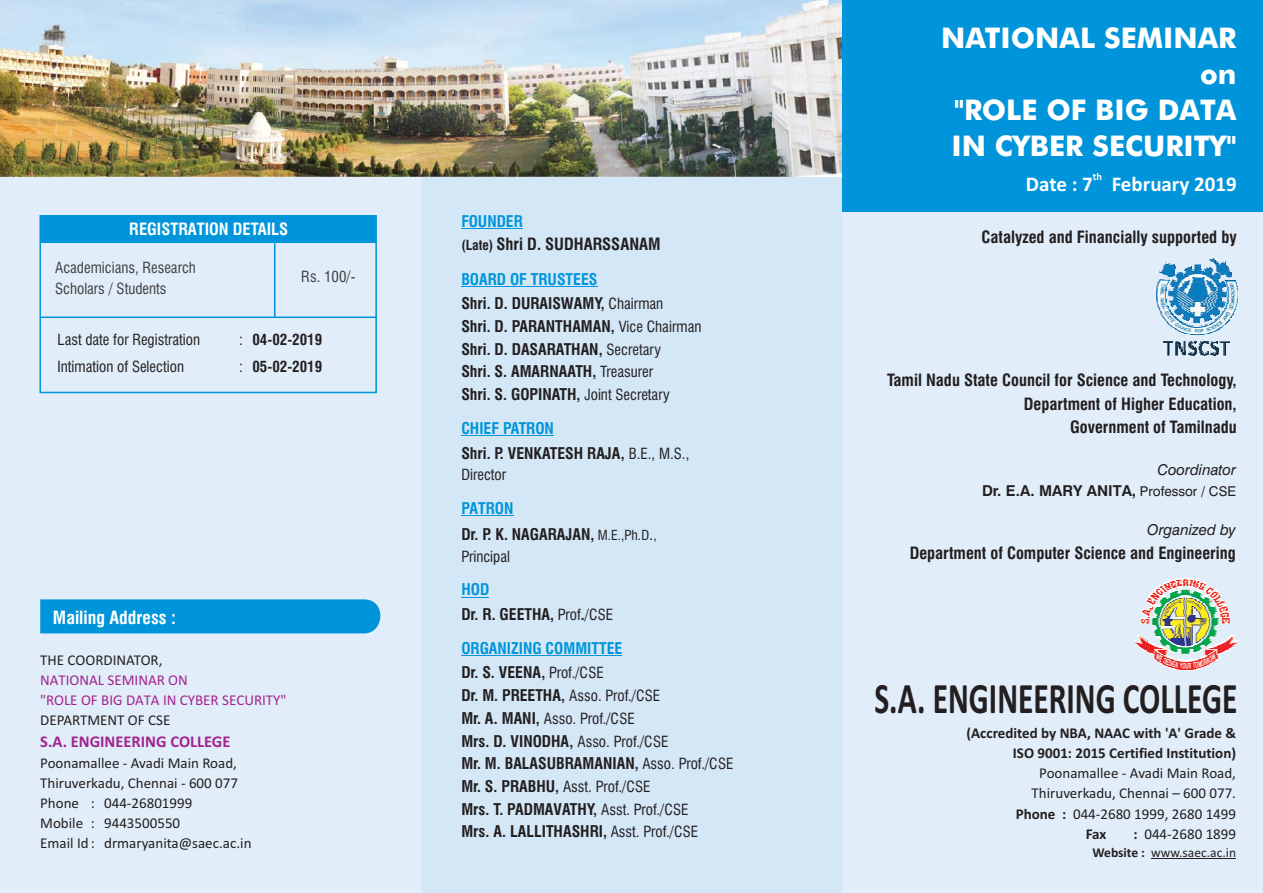
<style>
.page{position:relative;width:1263px;height:893px;background:#fff}
.page>*{position:absolute;margin:0;border:0;box-sizing:border-box;transform-origin:0 0}
.t1{font:700 43.65px "Calibri";color:#231f20;scale:.72 1}
.t2{font:500 28.5px/35.8px "Futura BT";color:#fff;text-align:right}
.t3{font:700 21px "Calibri";color:#fff}
.t4{font:700 condensed 17.7px "Swiss 721 BT";color:#fff}
.t5{font:700 condensed 16.5px/23.7px "Swiss 721 BT";color:#231f20;text-align:right}
.t6{font:700 16.5px "Calibri";color:#a2238e}
.t7{font:700 condensed 16.5px "Swiss 721 BT";color:#fff}
.t8{font:700 condensed 15.75px/22.6px "Swiss 721 BT";color:#231f20}
.t9{font:700 condensed 15.75px "Swiss 721 BT";color:#0095da}
.t10{font:15px/20.1px "Calibri";color:#231f20;text-align:right}
.t11{font:condensed 15px/22.6px "Swiss 721 BT";color:#231f20}
.t12{font:700 15px/20.1px "Calibri";color:#231f20;text-align:right}
.t13{font:15px/20.1px "Calibri";color:#a2238e}
.t14{font:condensed 15px/21.6px "Swiss 721 BT";color:#404041}
.t15{font:italic 15px "Swiss 721 BT";color:#231f20}
.t16{font:700 condensed 15px/27px "Swiss 721 BT";color:#231f20}
.t17{font:700 15px "Swiss 721 BT";color:#231f20}
.t18{font:13.5px "Calibri";color:#231f20}
.t19{font:13.5px "Swiss 721 BT";color:#231f20}
.t20{font:condensed 13.5px "Swiss 721 BT";color:#231f20}
.t21{font:700 10.5px "Calibri";color:#fff}
.s1{font-size:13.5px}
.s2{font-weight:400;font-size:15px}
.s3{font-size:16.5px}
.s4{font-weight:700;font-size:15.75px}
.s5{font-weight:700;font-size:15px}
.s6{font-weight:700}
</style>
<div class="page">
<div style="left:842px;top:0;width:421px;height:892px;background:#e1eef9"></div>
<div style="left:0;top:0;width:421px;height:892px;background:#e1eef9"></div>
<div style="left:421px;top:0;width:421px;height:892px;background:#d4e7f7"></div>
<div style="left:842px;top:0;width:421px;height:212px;background:#0095da"></div>
<hr style="left:1151px;top:858px;width:85px;height:1px;background:#231f20">
<hr style="left:461px;top:228px;width:62px;height:1px;background:#0095da">
<hr style="left:461px;top:515px;width:52px;height:1px;background:#0095da">
<hr style="left:461px;top:286px;width:136px;height:1px;background:#0095da">
<hr style="left:461px;top:435px;width:93px;height:1px;background:#0095da">
<hr style="left:461px;top:655px;width:161px;height:1px;background:#0095da">
<svg style="left:1172px;top:668px;width:28px;height:2px"></svg>
<img style="left:1169px;top:667px;width:34px;height:1px">
<img style="left:1156px;top:661px;width:59px;height:6px">
<img style="left:1135px;top:578px;width:102px;height:83px">
<img style="left:0;top:0;width:841px;height:176px">
<img style="left:30px;top:0;width:786px;height:1px">
<div style="left:40px;top:599px;width:341px;height:34px;background:#0095da"></div>
<div style="left:39px;top:215px;width:338px;height:178px;border:2px solid #0095da"></div>
<div style="left:40px;top:215px;width:336px;height:28px;background:#0095da"></div>
<hr style="left:40px;top:316px;width:336px;height:2px;background:#0095da">
<hr style="left:274px;top:243px;width:2px;height:74px;background:#0095da">
<svg style="left:1164px;top:333px;width:65px;height:22px"></svg>
<img style="left:1179px;top:331px;width:36px;height:2px">
<img style="left:1171px;top:326px;width:52px;height:5px">
<img style="left:1156px;top:257px;width:82px;height:69px">
<p class="t7" style="left:129px;top:222px;width:161px">REGISTRATION DETAILS</p>
<p class="t14" style="left:55px;top:257px;width:142px">Academicians, Research<br>Scholars / Students</p>
<p class="t14" style="left:301px;top:267px;width:56px">Rs. 100/-</p>
<p class="t11" style="left:58px;top:329px;width:144px">Last date for Registration</p>
<p class="t11" style="left:239px;top:329px;width:5px">:</p>
<p class="t11" style="left:58px;top:356px;width:128px">Intimation of Selection</p>
<p class="t11" style="left:239px;top:356px;width:5px">:</p>
<p class="t16" style="left:252px;top:327px;width:71px">04-02-2019<br>05-02-2019</p>
<p class="t4" style="left:53px;top:610px;width:124px">Mailing Address :</p>
<p class="t10" style="left:40px;top:649px;width:124px">THE COORDINATOR,</p>
<p class="t13" style="left:40px;top:669px;width:248px">NATIONAL SEMINAR ON<br>"ROLE OF BIG DATA IN CYBER SECURITY"</p>
<p class="t6" style="left:40px;top:731px;width:192px">S.A. ENGINEERING COLLEGE</p>
<p class="t10" style="left:40px;top:710px;width:132px">DEPARTMENT OF CSE</p>
<p class="t10" style="left:40px;top:752px;width:213px;text-align:left">Poonamallee - Avadi Main Road,<br>Thiruverkadu, Chennai - 600 077<br>Phone : 044-26801999<br>Mobile : 9443500550<br>Email Id : drmaryanita@saec.ac.in</p>
<p class="t9" style="left:461px;top:215px;width:63px">FOUNDER</p>
<p class="t5" style="left:461px;top:234px;width:201px"><span class="s1">(Late)</span> Shri D. SUDHARSSANAM</p>
<p class="t9" style="left:461px;top:273px;width:138px">BOARD OF TRUSTEES</p>
<p class="t8" style="left:461px;top:293px;width:242px">Shri. D. DURAISWAMY, <span class="s2">Chairman<br></span>Shri. D. PARANTHAMAN, <span class="s2">Vice Chairman </span>Shri. D. DASARATHAN, <span class="s2">Secretary<br></span>Shri. S. AMARNAATH, <span class="s2">Treasurer<br></span>Shri. S. GOPINATH, <span class="s2">Joint Secretary</span></p>
<p class="t9" style="left:461px;top:422px;width:94px">CHIEF PATRON</p>
<p class="t8" style="left:461px;top:443px;width:230px">Shri. P. VENKATESH RAJA, <span class="s2">B.E., M.S.,</span></p>
<p class="t11" style="left:461px;top:465px;width:46px">Director</p>
<p class="t9" style="left:461px;top:502px;width:54px">PATRON</p>
<p class="t8" style="left:461px;top:524px;width:135px">Dr. P. K. NAGARAJAN,</p>
<p class="t20" style="left:598px;top:529px;width:60px">M.E.,Ph.D ,<span class="s3">.</span></p>
<p class="t11" style="left:461px;top:546px;width:50px">Principal</p>
<p class="t9" style="left:461px;top:583px;width:29px">HOD</p>
<p class="t8" style="left:461px;top:604px;width:153px">Dr. R. GEETHA, <span class="s2">Prof /CSE</span></p>
<p class="t8" style="left:581px;top:604px;width:5px">.</p>
<p class="t9" style="left:461px;top:642px;width:162px">ORGANIZING COMMITTEE</p>
<p class="t8" style="left:461px;top:662px;width:144px">Dr. S. VEENA, <span class="s2">Prof./CSE</span></p>
<p class="t11" style="left:461px;top:685px;width:200px"><span class="s4">Dr. M. PREETHA,</span> Asso. Prof./CSE<br><span class="s4">Mr. A. MANI,</span> Asso. Prof./CSE</p>
<p class="t8" style="left:461px;top:730px;width:274px">Mrs. D. VINODHA, <span class="s2">Asso. Prof./CSE<br></span>Mr. M. BALASUBRAMANIAN, <span class="s2">Asso. Prof./CSE</span></p>
<p class="t11" style="left:461px;top:776px;width:191px"><span class="s4">Mr. S. PRABHU,</span> Asst. Prof./CSE</p>
<p class="t8" style="left:461px;top:798px;width:238px">Mrs. T. PADMAVATHY, <span class="s2">Asst. Prof./CSE<br></span>Mrs. A. LALLITHASHRI, <span class="s2">Asst. Prof./CSE</span></p>
<h2 class="t2" style="left:941px;top:20px;width:297px">NATIONAL SEMINAR on<br>"ROLE OF BIG DATA<br>IN CYBER SECURITY"</h2>
<p class="t21" style="left:1093px;top:170px;width:11px">th</p>
<h3 class="t3" style="left:1026px;top:171px;width:212px">Date : 7 February 2019</h3>
<p class="t5" style="left:982px;top:227px;width:257px">Catalyzed and Financially supported by</p>
<p class="t5" style="left:887px;top:369px;width:351px">Tamil Nadu State Council for Science and Technology,<br>Department of Higher Education,<br>Government of Tamilnadu</p>
<p class="t15" style="left:1157px;top:464px;width:80px">Coordinator</p>
<p class="t17" style="left:982px;top:485px;width:54px">Dr. E.A.</p>
<p class="t19" style="left:1039px;top:486px;width:199px"><span class="s5">MARY ANITA</span> Professor / CSE</p>
<p class="t17" style="left:1132px;top:485px;width:6px">,</p>
<p class="t15" style="left:1147px;top:524px;width:90px">Organized by</p>
<p class="t5" style="left:910px;top:542px;width:328px">Department of Computer Science and Engineering</p>
<h1 class="t1" style="left:874px;top:672px;width:506px">S.A. ENGINEERING COLLEGE</h1>
<p class="t12" style="left:966px;top:722px;width:271px">(Accredited by NBA, NAAC with 'A' Grade &amp;<br>ISO 9001: 2015 Certified Institution)</p>
<p class="t10" style="left:1032px;top:763px;width:206px">Poonamallee - Avadi Main Road,<br>Thiruverkadu, Chennai – 600 077.<br>044-2680 1999, 2680 1499<br>044-2680 1899</p>
<p class="t18" style="left:1092px;top:844px;width:145px"><span class="s6">Website :</span> www.saec.ac.in</p>
<p class="t12" style="left:1016px;top:803px;width:52px">Phone :</p>
<p class="t12" style="left:1086px;top:823px;width:22px">Fax</p>
<p class="t12" style="left:1134px;top:823px;width:6px">:</p>
</div>
